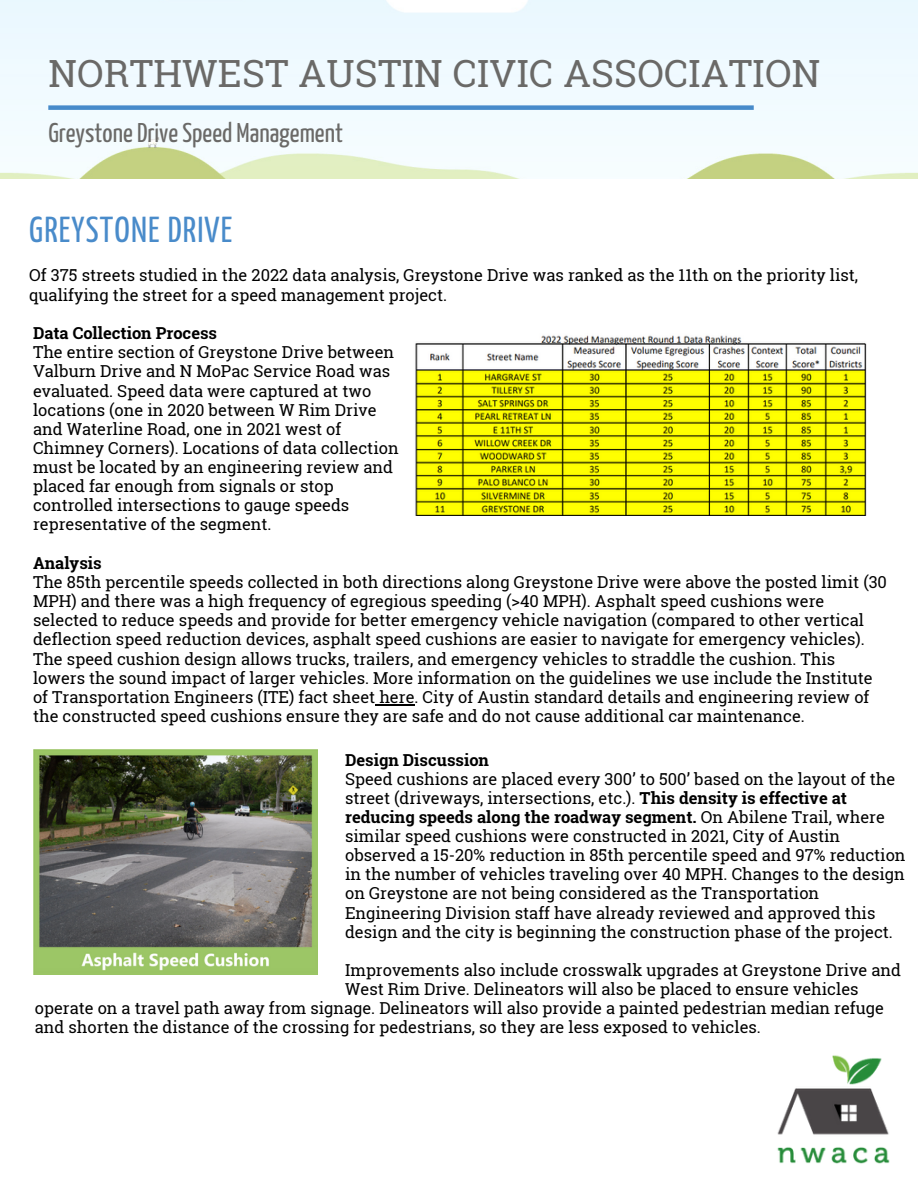
<style>
.page{position:relative;width:918px;height:1188px;background:#fff}
.page>*{position:absolute;margin:0;border:0;box-sizing:border-box;transform-origin:0 0}
.t1{font:37.5px "Roboto Slab";letter-spacing:.01em;color:#6a6967}
.t2{font:36px "Yanone Kaffeesatz";letter-spacing:.03em;color:#498bca}
.t3{font:27px "Yanone Kaffeesatz";color:#6a6967}
.t4{font:16.5px/19.2px "Roboto Slab";color:#000}
.t5{font:700 16.5px "Roboto Slab";color:#000}
.s1{font-weight:700}
</style>
<div class="page">
<img style="left:777px;top:1055px;width:113px;height:109px">
<img style="left:415px;top:335px;width:452px;height:180px">
<img style="left:33px;top:750px;width:285px;height:225px">
<hr style="left:375px;top:704px;width:40px;height:1px;background:#000">
<div style="left:48px;top:105px;width:706px;height:5px;background:#478bca"></div>
<h1 class="t1" style="left:48px;top:48px;width:773px">NORTHWEST AUSTIN CIVIC ASSOCIATION</h1>
<h3 class="t3" style="left:48px;top:122px;width:296px">Greystone Drive Speed Management</h3>
<h2 class="t2" style="left:29px;top:216px;width:205px">GREYSTONE DRIVE</h2>
<p class="t4" style="left:29px;top:265px;width:830px">Of 375 streets studied in the 2022 data analysis, Greystone Drive was ranked as the 11th on the priority list, qualifying the street for a speed management project.</p>
<p class="t5" style="left:33px;top:322px;width:186px">Data Collection Process</p>
<p class="t4" style="left:33px;top:342px;width:367px">The entire section of Greystone Drive between Valburn Drive and N MoPac Service Road was evaluated. Speed data were captured at two locations (one in 2020 between W Rim Drive and Waterline Road, one in 2021 west of Chimney Corners). Locations of data collection must be located by an engineering review and placed far enough from signals or stop controlled intersections to gauge speeds representative of the segment.</p>
<p class="t5" style="left:33px;top:552px;width:70px">Analysis</p>
<p class="t4" style="left:33px;top:572px;width:856px">The 85th percentile speeds collected in both directions along Greystone Drive were above the posted limit (30<br>MPH) and there was a high frequency of egregious speeding (&gt;40 MPH). Asphalt speed cushions were selected to reduce speeds and provide for better emergency vehicle navigation (compared to other vertical deflection speed reduction devices, asphalt speed cushions are easier to navigate for emergency vehicles).<br>The speed cushion design allows trucks, trailers, and emergency vehicles to straddle the cushion. This lowers the sound impact of larger vehicles. More information on the guidelines we use include the Institute of Transportation Engineers (ITE) fact sheet here. City of Austin standard details and engineering review of the constructed speed cushions ensure they are safe and do not cause additional car maintenance.</p>
<p class="t5" style="left:345px;top:748px;width:145px">Design Discussion</p>
<p class="t4" style="left:345px;top:769px;width:562px">Speed cushions are placed every 300’ to 500’ based on the layout of the street (driveways, intersections, etc.). <span class="s1">This density is effective at reducing speeds along the roadway segment.</span> On Abilene Trail, where similar speed cushions were constructed in 2021, City of Austin observed a 15-20% reduction in 85th percentile speed and 97% reduction in the number of vehicles traveling over 40 MPH. Changes to the design on Greystone are not being considered as the Transportation Engineering Division staff have already reviewed and approved this design and the city is beginning the construction phase of the project.</p>
<p class="t4" style="left:345px;top:960px;width:558px">Improvements also include crosswalk upgrades at Greystone Drive and<br>West Rim Drive. Delineators will also be placed to ensure vehicles</p>
<p class="t4" style="left:35px;top:998px;width:851px">operate on a travel path away from signage. Delineators will also provide a painted pedestrian median refuge and shorten the distance of the crossing for pedestrians, so they are less exposed to vehicles.</p>
</div>
